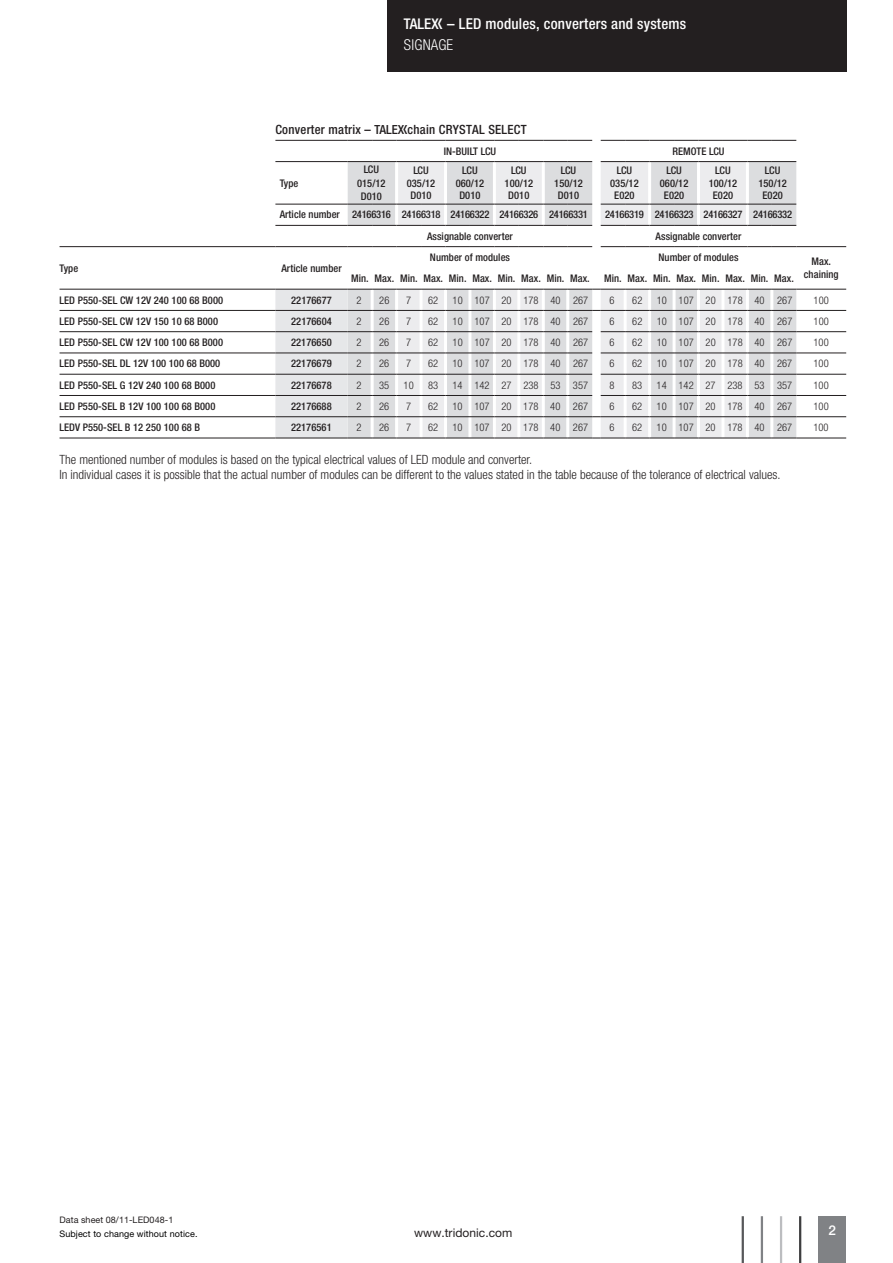
<style>
.page{position:relative;width:893px;height:1263px;background:#fff}
.page>*{position:absolute;margin:0;border:0;box-sizing:border-box;transform-origin:0 0}
.t1{font:500 condensed 15px "Helvetica Neue LTW1 G";letter-spacing:.015em;color:#fff}
.t2{font:300 condensed 15px "Helvetica Neue LTW1 G";letter-spacing:.015em;color:#fff}
.t3{font:500 13.5px "Helvetica Neue LTW1 G";color:#fff}
.t4{font:300 condensed 12.75px/15.1px "Helvetica Neue LTW1 G";color:#231f20}
.t5{font:500 condensed 12.75px "Helvetica Neue LTW1 G";letter-spacing:.02em;color:#231f20}
.t6{font:12px "Helvetica Neue LTW1 G";letter-spacing:.005em;color:#231f20}
.t7{font:500 condensed 10.5px/12.6px "Helvetica Neue LTW1 G";letter-spacing:.005em;color:#231f20;text-align:center}
.t8{font:300 condensed 10.5px "Helvetica Neue LTW1 G";letter-spacing:.005em;color:#231f20}
.t9{font:500 condensed 10.5px "Helvetica Neue LTW1 G";letter-spacing:-.02em;color:#231f20}
.t10{font:9px "Helvetica Neue LTW1 G";letter-spacing:.01em;color:#000}
.t11{font:9px "Helvetica Neue LTW1 G";letter-spacing:.005em;color:#231f20}
</style>
<div class="page">
<div style="left:387px;top:0;width:459px;height:72px;background:#231f20"></div>
<div style="left:819px;top:1216px;width:27px;height:47px;background:#808285"></div>
<hr style="left:799px;top:1216px;width:2px;height:47px;background:#3e3e3f">
<hr style="left:780px;top:1216px;width:2px;height:47px;background:#bcbdc0">
<hr style="left:761px;top:1216px;width:2px;height:47px;background:#808285">
<hr style="left:742px;top:1216px;width:2px;height:47px;background:#57585a">
<svg style="left:397px;top:247px;width:350px;height:42px"></svg>
<hr style="left:275px;top:204px;width:73px;height:1px;background:#231f20">
<hr style="left:60px;top:331px;width:215px;height:1px;background:#231f20">
<hr style="left:796px;top:331px;width:50px;height:1px;background:#231f20">
<hr style="left:60px;top:353px;width:215px;height:1px;background:#231f20">
<hr style="left:796px;top:353px;width:50px;height:1px;background:#231f20">
<hr style="left:60px;top:374px;width:215px;height:1px;background:#231f20">
<hr style="left:796px;top:374px;width:50px;height:1px;background:#231f20">
<hr style="left:60px;top:395px;width:215px;height:1px;background:#231f20">
<hr style="left:796px;top:395px;width:50px;height:1px;background:#231f20">
<hr style="left:275px;top:140px;width:73px;height:1px;background:#231f20">
<hr style="left:275px;top:161px;width:73px;height:1px;background:#231f20">
<hr style="left:275px;top:225px;width:73px;height:1px;background:#231f20">
<hr style="left:60px;top:246px;width:215px;height:1px;background:#231f20">
<hr style="left:275px;top:246px;width:73px;height:1px;background:#231f20">
<hr style="left:796px;top:246px;width:50px;height:1px;background:#231f20">
<svg style="left:348px;top:140px;width:448px;height:107px"></svg>
<hr style="left:60px;top:438px;width:215px;height:1px;background:#231f20">
<hr style="left:796px;top:438px;width:50px;height:1px;background:#231f20">
<hr style="left:60px;top:289px;width:215px;height:1px;background:#231f20">
<hr style="left:796px;top:289px;width:50px;height:1px;background:#231f20">
<hr style="left:60px;top:310px;width:215px;height:1px;background:#231f20">
<hr style="left:796px;top:310px;width:50px;height:1px;background:#231f20">
<hr style="left:60px;top:416px;width:215px;height:1px;background:#231f20">
<svg style="left:275px;top:289px;width:521px;height:150px"></svg>
<hr style="left:796px;top:416px;width:50px;height:1px;background:#231f20">
<h1 class="t1" style="left:447px;top:14px;width:240px">– LED modules, converters and systems</h1>
<h1 class="t2" style="left:404px;top:36px;width:51px">SIGNAGE</h1>
<p class="t5" style="left:275px;top:122px;width:97px">Converter matrix –</p>
<p class="t5" style="left:408px;top:122px;width:121px">chain CRYSTAL SELECT</p>
<p class="t7" style="left:444px;top:145px;width:54px">IN-BUILT LCU</p>
<p class="t7" style="left:672px;top:145px;width:54px">REMOTE LCU</p>
<p class="t7" style="left:280px;top:177px;width:20px">Type</p>
<p class="t7" style="left:357px;top:163px;width:30px;line-height:13.5px">LCU<br>015/12<br>D010</p>
<p class="t7" style="left:407px;top:164px;width:30px">LCU<br>035/12<br>D010</p>
<p class="t7" style="left:456px;top:164px;width:30px">LCU<br>060/12<br>D010</p>
<p class="t7" style="left:505px;top:164px;width:30px">LCU<br>100/12<br>D010</p>
<p class="t7" style="left:554px;top:164px;width:30px">LCU<br>150/12<br>D010</p>
<p class="t7" style="left:610px;top:164px;width:30px">LCU<br>035/12<br>E020</p>
<p class="t7" style="left:660px;top:164px;width:30px">LCU<br>060/12<br>E020</p>
<p class="t7" style="left:709px;top:164px;width:30px">LCU<br>100/12<br>E020</p>
<p class="t7" style="left:758px;top:164px;width:30px">LCU<br>150/12<br>E020</p>
<p class="t9" style="left:280px;top:208px;width:310px">Article number 24166316 24166318 24166322 24166326 24166331</p>
<p class="t9" style="left:605px;top:208px;width:189px">24166319 24166323 24166327 24166332</p>
<p class="t7" style="left:427px;top:230px;width:87px">Assignable converter</p>
<p class="t7" style="left:656px;top:230px;width:87px">Assignable converter</p>
<p class="t7" style="left:60px;top:262px;width:20px">Type</p>
<p class="t7" style="left:281px;top:262px;width:62px">Article number</p>
<p class="t7" style="left:430px;top:251px;width:82px">Number of modules</p>
<p class="t7" style="left:658px;top:251px;width:82px">Number of modules</p>
<p class="t7" style="left:811px;top:255px;width:21px">Max.</p>
<p class="t7" style="left:351px;top:272px;width:240px">Min. Max. Min. Max. Min. Max. Min. Max. Min. Max.</p>
<p class="t7" style="left:604px;top:272px;width:236px">Min. Max. Min. Max. Min. Max. Min. Max. chaining</p>
<p class="t7" style="left:59px;top:294px;width:165px">LED P550-SEL CW 12V 240 100 68 B000</p>
<p class="t7" style="left:291px;top:294px;width:42px">22176677</p>
<p class="t8" style="left:357px;top:294px;width:7px">2</p>
<p class="t8" style="left:379px;top:294px;width:12px">26</p>
<p class="t8" style="left:406px;top:294px;width:7px">7</p>
<p class="t8" style="left:428px;top:294px;width:12px">62</p>
<p class="t8" style="left:453px;top:294px;width:137px">10 107 20 178 40 267</p>
<p class="t8" style="left:610px;top:294px;width:7px">6</p>
<p class="t8" style="left:632px;top:294px;width:12px">62</p>
<p class="t8" style="left:657px;top:294px;width:137px">10 107 20 178 40 267</p>
<p class="t8" style="left:814px;top:294px;width:17px">100</p>
<p class="t7" style="left:59px;top:315px;width:160px">LED P550-SEL CW 12V 150 10 68 B000</p>
<p class="t7" style="left:291px;top:315px;width:42px">22176604</p>
<p class="t8" style="left:357px;top:315px;width:7px">2</p>
<p class="t8" style="left:379px;top:315px;width:12px">26</p>
<p class="t8" style="left:406px;top:315px;width:7px">7</p>
<p class="t8" style="left:428px;top:315px;width:12px">62</p>
<p class="t8" style="left:453px;top:315px;width:137px">10 107 20 178 40 267</p>
<p class="t8" style="left:610px;top:315px;width:7px">6</p>
<p class="t8" style="left:632px;top:315px;width:12px">62</p>
<p class="t8" style="left:657px;top:315px;width:137px">10 107 20 178 40 267</p>
<p class="t8" style="left:814px;top:315px;width:17px">100</p>
<p class="t7" style="left:59px;top:336px;width:165px">LED P550-SEL CW 12V 100 100 68 B000</p>
<p class="t7" style="left:291px;top:336px;width:42px">22176650</p>
<p class="t8" style="left:357px;top:336px;width:7px">2</p>
<p class="t8" style="left:379px;top:336px;width:12px">26</p>
<p class="t8" style="left:406px;top:336px;width:7px">7</p>
<p class="t8" style="left:428px;top:336px;width:12px">62</p>
<p class="t8" style="left:453px;top:336px;width:137px">10 107 20 178 40 267</p>
<p class="t8" style="left:610px;top:336px;width:7px">6</p>
<p class="t8" style="left:632px;top:336px;width:12px">62</p>
<p class="t8" style="left:657px;top:336px;width:137px">10 107 20 178 40 267</p>
<p class="t8" style="left:813px;top:336px;width:17px">100</p>
<p class="t7" style="left:59px;top:357px;width:162px">LED P550-SEL DL 12V 100 100 68 B000</p>
<p class="t7" style="left:291px;top:357px;width:42px">22176679</p>
<p class="t8" style="left:357px;top:357px;width:7px">2</p>
<p class="t8" style="left:379px;top:357px;width:12px">26</p>
<p class="t8" style="left:406px;top:357px;width:7px">7</p>
<p class="t8" style="left:428px;top:357px;width:12px">62</p>
<p class="t8" style="left:453px;top:357px;width:137px">10 107 20 178 40 267</p>
<p class="t8" style="left:610px;top:357px;width:7px">6</p>
<p class="t8" style="left:632px;top:357px;width:12px">62</p>
<p class="t8" style="left:657px;top:357px;width:137px">10 107 20 178 40 267</p>
<p class="t8" style="left:813px;top:357px;width:17px">100</p>
<p class="t7" style="left:59px;top:379px;width:157px">LED P550-SEL G 12V 240 100 68 B000</p>
<p class="t7" style="left:291px;top:379px;width:42px">22176678</p>
<p class="t8" style="left:357px;top:379px;width:7px">2</p>
<p class="t8" style="left:379px;top:379px;width:12px">35</p>
<p class="t8" style="left:404px;top:379px;width:12px">10</p>
<p class="t8" style="left:428px;top:379px;width:12px">83</p>
<p class="t8" style="left:452px;top:379px;width:137px">14 142 27 238 53 357</p>
<p class="t8" style="left:609px;top:379px;width:7px">8</p>
<p class="t8" style="left:632px;top:379px;width:12px">83</p>
<p class="t8" style="left:657px;top:379px;width:137px">14 142 27 238 53 357</p>
<p class="t8" style="left:813px;top:379px;width:17px">100</p>
<p class="t7" style="left:59px;top:400px;width:157px">LED P550-SEL B 12V 100 100 68 B000</p>
<p class="t7" style="left:291px;top:400px;width:42px">22176688</p>
<p class="t8" style="left:356px;top:400px;width:7px">2</p>
<p class="t8" style="left:379px;top:400px;width:12px">26</p>
<p class="t8" style="left:406px;top:400px;width:7px">7</p>
<p class="t8" style="left:428px;top:400px;width:12px">62</p>
<p class="t8" style="left:452px;top:400px;width:137px">10 107 20 178 40 267</p>
<p class="t8" style="left:609px;top:400px;width:7px">6</p>
<p class="t8" style="left:632px;top:400px;width:12px">62</p>
<p class="t8" style="left:657px;top:400px;width:137px">10 107 20 178 40 267</p>
<p class="t8" style="left:813px;top:400px;width:17px">100</p>
<p class="t7" style="left:59px;top:421px;width:142px">LEDV P550-SEL B 12 250 100 68 B</p>
<p class="t7" style="left:291px;top:421px;width:42px">22176561</p>
<p class="t8" style="left:356px;top:421px;width:7px">2</p>
<p class="t8" style="left:379px;top:421px;width:12px">26</p>
<p class="t8" style="left:406px;top:421px;width:7px">7</p>
<p class="t8" style="left:428px;top:421px;width:12px">62</p>
<p class="t8" style="left:452px;top:421px;width:137px">10 107 20 178 40 267</p>
<p class="t8" style="left:609px;top:421px;width:7px">6</p>
<p class="t8" style="left:632px;top:421px;width:12px">62</p>
<p class="t8" style="left:657px;top:421px;width:137px">10 107 20 178 40 267</p>
<p class="t8" style="left:813px;top:421px;width:17px">100</p>
<p class="t4" style="left:60px;top:452px;width:723px">The mentioned number of modules is based on the typical electrical values of LED module and converter.<br>In individual cases it is possible that the actual number of modules can be different to the values stated in the table because of the tolerance of electrical values.</p>
<p class="t11" style="left:60px;top:1214px;width:115px">Data sheet 08/11-LED048-1</p>
<p class="t10" style="left:60px;top:1229px;width:139px">Subject to change without notice.</p>
<p class="t6" style="left:414px;top:1226px;width:100px">www.tridonic.com</p>
<p class="t3" style="left:829px;top:1222px;width:9px">2</p>
</div>
